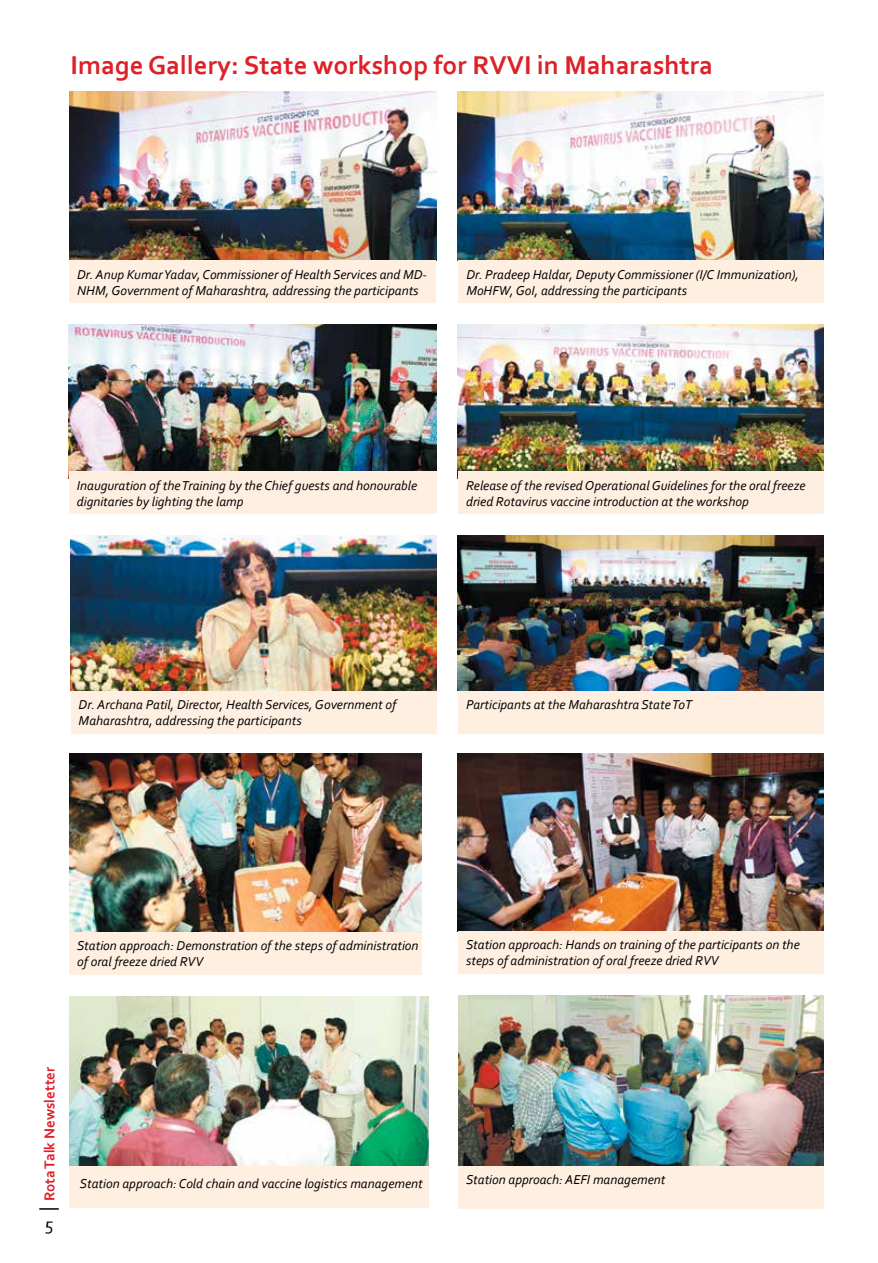
<style>
.page{position:relative;width:878px;height:1263px;background:#fff}
.page>*{position:absolute;margin:0;border:0;box-sizing:border-box;transform-origin:0 0}
.t1{font:700 27px "Corbel";color:#de2027}
.t2{font:18px "Corbel";color:#000}
.t3{font:700 15px "Corbel";color:#de2027}
.t4{font:italic 13.5px/16.5px "Corbel";color:#000}
</style>
<div class="page">
<hr style="left:39px;top:1208px;width:20px;height:2px;background:#000">
<img style="left:458px;top:91px;width:366px;height:170px">
<img style="left:458px;top:325px;width:365px;height:147px">
<img style="left:458px;top:753px;width:366px;height:178px">
<img style="left:69px;top:753px;width:352px;height:179px">
<img style="left:458px;top:996px;width:366px;height:170px">
<img style="left:69px;top:91px;width:367px;height:170px">
<img style="left:68px;top:325px;width:368px;height:153px">
<div style="left:69px;top:261px;width:367px;height:42px;background:#ffefe1"></div>
<div style="left:458px;top:261px;width:366px;height:42px;background:#ffefe1"></div>
<div style="left:69px;top:472px;width:367px;height:42px;background:#ffefe1"></div>
<div style="left:458px;top:472px;width:366px;height:42px;background:#ffefe1"></div>
<div style="left:458px;top:931px;width:366px;height:42px;background:#ffefe1"></div>
<div style="left:458px;top:1166px;width:366px;height:43px;background:#ffefe1"></div>
<div style="left:69px;top:932px;width:352px;height:42px;background:#ffefe1"></div>
<div style="left:69px;top:1166px;width:360px;height:42px;background:#ffefe1"></div>
<img style="left:69px;top:996px;width:359px;height:170px">
<img style="left:71px;top:536px;width:365px;height:155px">
<img style="left:458px;top:536px;width:366px;height:155px">
<div style="left:71px;top:691px;width:365px;height:42px;background:#ffefe1"></div>
<div style="left:458px;top:691px;width:366px;height:42px;background:#ffefe1"></div>
<h1 class="t1" style="left:71px;top:48px;width:644px">Image Gallery: State workshop for RVVI in Maharashtra</h1>
<p class="t4" style="left:77px;top:266px;width:351px">Dr. Anup Kumar Yadav, Commissioner of Health Services and MD-<br>NHM, Government of Maharashtra, addressing the participants</p>
<p class="t4" style="left:466px;top:266px;width:334px">Dr. Pradeep Haldar, Deputy Commissioner (I/C Immunization),<br>MoHFW, GoI, addressing the participants</p>
<p class="t4" style="left:77px;top:477px;width:342px">Inauguration of the Training by the Chief guests and honourable dignitaries by lighting the lamp</p>
<p class="t4" style="left:466px;top:477px;width:341px">Release of the revised Operational Guidelines for the oral freeze dried Rotavirus vaccine introduction at the workshop</p>
<p class="t4" style="left:79px;top:696px;width:319px">Dr. Archana Patil, Director, Health Services, Government of<br>Maharashtra, addressing the participants</p>
<p class="t4" style="left:466px;top:696px;width:227px">Participants at the Maharashtra State ToT</p>
<p class="t4" style="left:77px;top:937px;width:343px">Station approach: Demonstration of the steps of administration of oral freeze dried RVV</p>
<p class="t3" style="left:40px;top:1201px;width:136px;rotate:-90deg">Rota Talk Newsletter</p>
<h2 class="t2" style="left:45px;top:1213px;width:10px">5</h2>
<p class="t4" style="left:80px;top:1175px;width:344px">Station approach: Cold chain and vaccine logistics management</p>
<p class="t4" style="left:466px;top:936px;width:335px">Station approach: Hands on training of the participants on the steps of administration of oral freeze dried RVV</p>
<p class="t4" style="left:466px;top:1171px;width:201px">Station approach: AEFI management</p>
</div>
